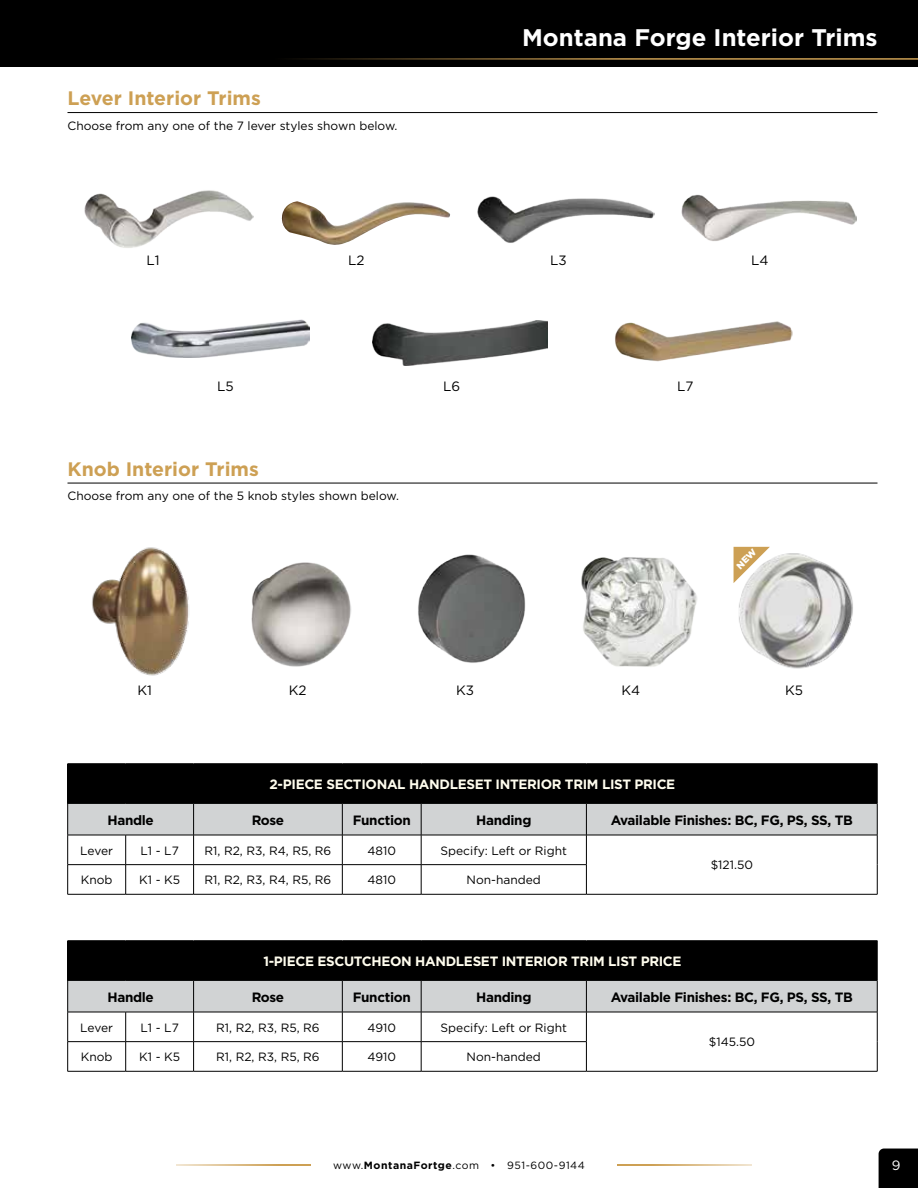
<style>
.page{position:relative;width:918px;height:1188px;background:#fff}
.page>*{position:absolute;margin:0;border:0;box-sizing:border-box;transform-origin:0 0}
.t1{font:700 24px "Gotham";color:#fff}
.t2{font:700 19.5px "Gotham";color:#cda054}
.t3{font:700 13.5px "Gotham";letter-spacing:-.025em;color:#000}
.t4{font:700 13.5px "Gotham";letter-spacing:-.025em;color:#fffdee}
.t5{font:13.5px "Gotham";color:#000}
.t6{font:13.5px "Gotham";color:#fff}
.t7{font:12px "Gotham";color:#000}
.t8{font:10.5px "Gotham";letter-spacing:.05em;color:#000}
.s1{font-weight:700}
</style>
<div class="page">
<div style="left:0;top:0;width:918px;height:68px;background:#000"></div>
<img style="left:733px;top:549px;width:120px;height:120px">
<img style="left:251px;top:562px;width:100px;height:105px">
<img style="left:418px;top:554px;width:108px;height:109px">
<img style="left:581px;top:557px;width:116px;height:110px">
<img style="left:92px;top:547px;width:97px;height:129px">
<img style="left:84px;top:190px;width:170px;height:58px">
<img style="left:281px;top:201px;width:169px;height:44px">
<img style="left:477px;top:196px;width:178px;height:47px">
<img style="left:681px;top:194px;width:175px;height:47px">
<img style="left:132px;top:320px;width:177px;height:38px">
<img style="left:615px;top:321px;width:177px;height:41px">
<img style="left:373px;top:320px;width:174px;height:45px">
<div style="left:68px;top:764px;width:809px;height:39px;background:#000"></div>
<hr style="left:68px;top:763px;width:58px;height:1px;background:#000">
<hr style="left:67px;top:764px;width:1px;height:39px;background:#000">
<hr style="left:126px;top:763px;width:68px;height:1px;background:#000">
<hr style="left:194px;top:763px;width:148px;height:1px;background:#000">
<hr style="left:342px;top:763px;width:79px;height:1px;background:#000">
<hr style="left:421px;top:763px;width:165px;height:1px;background:#000">
<hr style="left:586px;top:763px;width:291px;height:1px;background:#000">
<hr style="left:877px;top:764px;width:1px;height:39px;background:#000">
<svg style="left:67px;top:803px;width:811px;height:91px"></svg>
<hr style="left:68px;top:894px;width:58px;height:1px;background:#000">
<hr style="left:126px;top:894px;width:68px;height:1px;background:#000">
<hr style="left:194px;top:894px;width:148px;height:1px;background:#000">
<hr style="left:342px;top:894px;width:79px;height:1px;background:#000">
<hr style="left:421px;top:894px;width:165px;height:1px;background:#000">
<hr style="left:586px;top:894px;width:291px;height:1px;background:#000">
<div style="left:68px;top:941px;width:809px;height:39px;background:#000"></div>
<hr style="left:68px;top:940px;width:58px;height:1px;background:#000">
<hr style="left:67px;top:941px;width:1px;height:39px;background:#000">
<hr style="left:126px;top:940px;width:68px;height:1px;background:#000">
<hr style="left:194px;top:940px;width:148px;height:1px;background:#000">
<hr style="left:342px;top:940px;width:79px;height:1px;background:#000">
<hr style="left:421px;top:940px;width:165px;height:1px;background:#000">
<hr style="left:586px;top:940px;width:291px;height:1px;background:#000">
<hr style="left:877px;top:941px;width:1px;height:39px;background:#000">
<svg style="left:67px;top:980px;width:811px;height:91px"></svg>
<hr style="left:68px;top:1071px;width:58px;height:1px;background:#000">
<hr style="left:126px;top:1071px;width:68px;height:1px;background:#000">
<hr style="left:194px;top:1071px;width:148px;height:1px;background:#000">
<hr style="left:342px;top:1071px;width:79px;height:1px;background:#000">
<hr style="left:421px;top:1071px;width:165px;height:1px;background:#000">
<hr style="left:586px;top:1071px;width:291px;height:1px;background:#000">
<hr style="left:68px;top:112px;width:810px;height:1px;background:#000">
<hr style="left:68px;top:483px;width:810px;height:1px;background:#000">
<div style="left:879px;top:1149px;width:39px;height:39px;background:#000"></div>
<hr style="left:67px;top:58px;width:851px;height:2px;background:#cda054">
<hr style="left:176px;top:1164px;width:135px;height:2px;background:#cda054">
<hr style="left:617px;top:1164px;width:135px;height:2px;background:#cda054">
<svg style="left:734px;top:547px;width:36px;height:36px"></svg>
<h2 class="t2" style="left:68px;top:85px;width:195px">Lever Interior Trims</h2>
<p class="t7" style="left:68px;top:118px;width:331px">Choose from any one of the 7 lever styles shown below.</p>
<h1 class="t1" style="left:522px;top:21px;width:357px">Montana Forge Interior Trims</h1>
<p class="t5" style="left:147px;top:251px;width:15px">L1</p>
<p class="t5" style="left:348px;top:251px;width:18px">L2</p>
<p class="t5" style="left:550px;top:251px;width:18px">L3</p>
<p class="t5" style="left:751px;top:251px;width:19px">L4</p>
<p class="t5" style="left:217px;top:377px;width:18px">L5</p>
<p class="t5" style="left:443px;top:377px;width:19px">L6</p>
<p class="t5" style="left:677px;top:377px;width:18px">L7</p>
<h2 class="t2" style="left:68px;top:456px;width:193px">Knob Interior Trims</h2>
<p class="t7" style="left:68px;top:488px;width:333px">Choose from any one of the 5 knob styles shown below.</p>
<p class="t5" style="left:137px;top:682px;width:16px">K1</p>
<p class="t5" style="left:289px;top:682px;width:19px">K2</p>
<p class="t5" style="left:456px;top:682px;width:19px">K3</p>
<p class="t5" style="left:622px;top:682px;width:20px">K4</p>
<p class="t5" style="left:785px;top:682px;width:19px">K5</p>
<p class="t4" style="left:270px;top:775px;width:407px">2-PIECE SECTIONAL HANDLESET INTERIOR TRIM LIST PRICE</p>
<p class="t3" style="left:107px;top:811px;width:48px">Handle</p>
<p class="t3" style="left:252px;top:811px;width:34px">Rose</p>
<p class="t3" style="left:353px;top:811px;width:59px">Function</p>
<p class="t3" style="left:476px;top:811px;width:57px">Handing</p>
<p class="t3" style="left:611px;top:811px;width:244px">Available Finishes: BC, FG, PS, SS, TB</p>
<p class="t7" style="left:80px;top:843px;width:34px">Lever</p>
<p class="t7" style="left:140px;top:843px;width:40px">L1 - L7</p>
<p class="t7" style="left:205px;top:843px;width:128px">R1, R2, R3, R4, R5, R6</p>
<p class="t7" style="left:368px;top:843px;width:30px">4810</p>
<p class="t7" style="left:441px;top:843px;width:128px">Specify: Left or Right</p>
<p class="t7" style="left:711px;top:858px;width:44px">$121.50</p>
<p class="t7" style="left:81px;top:872px;width:33px">Knob</p>
<p class="t7" style="left:139px;top:872px;width:42px">K1 - K5</p>
<p class="t7" style="left:205px;top:872px;width:128px">R1, R2, R3, R4, R5, R6</p>
<p class="t7" style="left:368px;top:872px;width:30px">4810</p>
<p class="t7" style="left:467px;top:872px;width:76px">Non-handed</p>
<p class="t4" style="left:263px;top:952px;width:420px">1-PIECE ESCUTCHEON HANDLESET INTERIOR TRIM LIST PRICE</p>
<p class="t3" style="left:107px;top:988px;width:48px">Handle</p>
<p class="t3" style="left:252px;top:988px;width:34px">Rose</p>
<p class="t3" style="left:353px;top:988px;width:59px">Function</p>
<p class="t3" style="left:476px;top:988px;width:57px">Handing</p>
<p class="t3" style="left:611px;top:988px;width:244px">Available Finishes: BC, FG, PS, SS, TB</p>
<p class="t7" style="left:80px;top:1020px;width:34px">Lever</p>
<p class="t7" style="left:140px;top:1020px;width:40px">L1 - L7</p>
<p class="t7" style="left:216px;top:1020px;width:105px">R1, R2, R3, R5, R6</p>
<p class="t7" style="left:367px;top:1020px;width:30px">4910</p>
<p class="t7" style="left:441px;top:1020px;width:128px">Specify: Left or Right</p>
<p class="t7" style="left:709px;top:1035px;width:48px">$145.50</p>
<p class="t7" style="left:81px;top:1049px;width:33px">Knob</p>
<p class="t7" style="left:139px;top:1049px;width:42px">K1 - K5</p>
<p class="t7" style="left:216px;top:1049px;width:105px">R1, R2, R3, R5, R6</p>
<p class="t7" style="left:367px;top:1049px;width:30px">4910</p>
<p class="t7" style="left:467px;top:1049px;width:76px">Non-handed</p>
<p class="t8" style="left:333px;top:1158px;width:253px">www.<span class="s1">MontanaFortge</span>.com • 951-600-9144</p>
<p class="t6" style="left:892px;top:1156px;width:10px">9</p>
</div>
